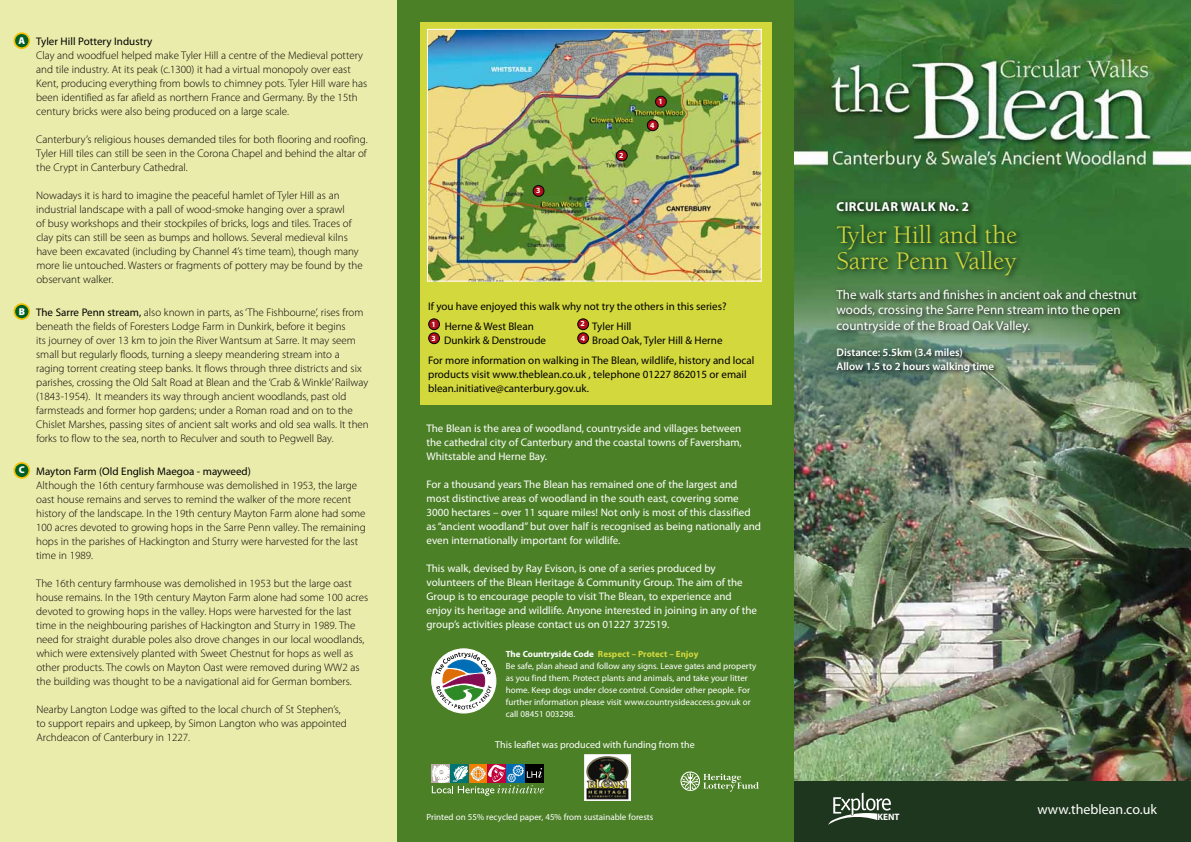
<style>
.page{position:relative;width:1191px;height:842px;background:#fff}
.page>*{position:absolute;margin:0;border:0;box-sizing:border-box;transform-origin:0 0}
.t1{font:26px/26px "Berkeley";color:#d3d83d}
.t2{font:14px "Myriad Pro";color:#fff}
.t3{font:13px/15.6px "Myriad Pro";color:#fff}
.t4{font:700 13px "Myriad Pro";letter-spacing:.03em;color:#fff}
.t5{font:300 11px/14px "Myriad Pro";color:#000}
.t6{font:11px/14px "Myriad Pro";color:#fff}
.t7{font:11px/19.7px "Myriad Pro";color:#000}
.t8{font:600 11px/13.2px "Myriad Pro";color:#fff}
.t9{font:10px "Myriad Pro";color:#fff}
.t10{font:700 9.3px "Myriad Pro";color:#fff}
.t11{font:9px/12px "Myriad Pro";color:#fff}
.t12{font:700 7.8px "Myriad Pro";color:#fff}
.s1{font-weight:900;font-size:9.9px;color:#fff}
.s2{font-weight:400}
.s3{font-weight:700}
.s4{font-weight:700;color:#d3d83d}
</style>
<div class="page">
<img style="left:793px;top:0;width:398px;height:781px">
<div style="left:0;top:0;width:397px;height:842px;background:#eaecab"></div>
<div style="left:793px;top:781px;width:398px;height:61px;background:#1d361d"></div>
<div style="left:397px;top:0;width:396px;height:842px;background:#4c8027"></div>
<div style="left:420px;top:23px;width:352px;height:382px;background:#d3d83d"></div>
<div style="left:432px;top:649px;width:64px;height:64px;background:#fff;border-radius:50%"></div>
<div style="left:431px;top:649px;width:65px;height:64px;border:1px solid #fff;border-radius:50%"></div>
<svg style="left:435px;top:652px;width:56px;height:57px"></svg>
<img style="left:429px;top:31px;width:330px;height:249px">
<div style="left:427px;top:29px;width:334px;height:253px;border:1px solid #fff"></div>
<div style="left:525px;top:764px;width:18px;height:19px;background:#000"></div>
<div style="left:506px;top:764px;width:19px;height:19px;background:#006ab3"></div>
<div style="left:469px;top:764px;width:18px;height:19px;background:#ee7f00"></div>
<div style="left:431px;top:764px;width:19px;height:19px;background:#baaca7"></div>
<div style="left:487px;top:764px;width:19px;height:19px;background:#c1003b"></div>
<div style="left:450px;top:764px;width:19px;height:19px;background:#007373"></div>
<svg style="left:432px;top:765px;width:112px;height:31px"></svg>
<svg style="left:680px;top:771px;width:79px;height:21px"></svg>
<div style="left:14px;top:33px;width:15px;height:15px;background:#006126;border-radius:50%"></div>
<div style="left:13px;top:32px;width:17px;height:17px;border:2px solid #f4c000;border-radius:50%"></div>
<div style="left:14px;top:304px;width:15px;height:15px;background:#006126;border-radius:50%"></div>
<div style="left:13px;top:303px;width:17px;height:17px;border:2px solid #f4c000;border-radius:50%"></div>
<div style="left:14px;top:463px;width:15px;height:15px;background:#006126;border-radius:50%"></div>
<div style="left:13px;top:462px;width:17px;height:17px;border:2px solid #f4c000;border-radius:50%"></div>
<svg style="left:832px;top:199px;width:310px;height:180px;background:#4b794a"></svg>
<svg style="left:828px;top:793px;width:63px;height:32px"></svg>
<div style="left:429px;top:319px;width:10px;height:11px;background:#b30e1c;border-radius:50%"></div>
<div style="left:428px;top:318px;width:12px;height:12px;border:1px solid #000;border-radius:50%"></div>
<div style="left:578px;top:319px;width:10px;height:11px;background:#b30e1c;border-radius:50%"></div>
<div style="left:577px;top:318px;width:12px;height:12px;border:1px solid #000;border-radius:50%"></div>
<div style="left:429px;top:333px;width:10px;height:11px;background:#b30e1c;border-radius:50%"></div>
<div style="left:428px;top:332px;width:12px;height:12px;border:1px solid #000;border-radius:50%"></div>
<div style="left:578px;top:333px;width:10px;height:11px;background:#b30e1c;border-radius:50%"></div>
<div style="left:577px;top:332px;width:12px;height:12px;border:1px solid #000;border-radius:50%"></div>
<img style="left:584px;top:755px;width:46px;height:46px">
<div style="left:655px;top:96px;width:11px;height:11px;background:#b30e1c;border-radius:50%"></div>
<div style="left:655px;top:96px;width:12px;height:12px;border:1px solid #000;border-radius:50%"></div>
<div style="left:647px;top:120px;width:11px;height:11px;background:#b30e1c;border-radius:50%"></div>
<div style="left:647px;top:119px;width:11px;height:12px;border:1px solid #000;border-radius:50%"></div>
<div style="left:616px;top:150px;width:11px;height:11px;background:#b30e1c;border-radius:50%"></div>
<div style="left:616px;top:150px;width:11px;height:11px;border:1px solid #000;border-radius:50%"></div>
<div style="left:533px;top:186px;width:11px;height:10px;background:#b30e1c;border-radius:50%"></div>
<div style="left:532px;top:185px;width:12px;height:12px;border:1px solid #000;border-radius:50%"></div>
<p class="t5" style="left:36px;top:35px;width:333px;text-indent:-18px"><span class="s1">A</span> <span class="s2">Tyler Hill Pottery Industry<br></span>Clay and woodfuel helped make Tyler Hill a centre of the Medieval pottery and tile industry. At its peak (c.1300) it had a virtual monopoly over east Kent, producing everything from bowls to chimney pots. Tyler Hill ware has been identified as far afield as northern France and Germany. By the 15th century bricks were also being produced on a large scale.</p>
<p class="t5" style="left:36px;top:133px;width:333px;text-align:justify">Canterbury’s religious houses demanded tiles for both flooring and roofing.<br>Tyler Hill tiles can still be seen in the Corona Chapel and behind the altar of the Crypt in Canterbury Cathedral.</p>
<p class="t5" style="left:36px;top:189px;width:328px">Nowadays it is hard to imagine the peaceful hamlet of Tyler Hill as an industrial landscape with a pall of wood-smoke hanging over a sprawl<br>of busy workshops and their stockpiles of bricks, logs and tiles. Traces of clay pits can still be seen as bumps and hollows. Several medieval kilns have been excavated (including by Channel 4’s time team), though many more lie untouched. Wasters or fragments of pottery may be found by the observant walker.</p>
<p class="t5" style="left:36px;top:305px;width:334px;text-indent:-17px"><span class="s1">B</span> <span class="s2">The Sarre Penn stream,</span> also known in parts, as‘The Fishbourne’, rises from beneath the fields of Foresters Lodge Farm in Dunkirk, before it begins<br>its journey of over 13 km to join the River Wantsum at Sarre. It may seem small but regularly floods, turning a sleepy meandering stream into a raging torrent creating steep banks. It flows through three districts and six parishes, crossing the Old Salt Road at Blean and the ‘Crab &amp; Winkle’ Railway (1843-1954). It meanders its way through ancient woodlands, past old farmsteads and former hop gardens; under a Roman road and on to the Chislet Marshes, passing sites of ancient salt works and old sea walls. It then forks to flow to the sea, north to Reculver and south to Pegwell Bay.</p>
<p class="t5" style="left:36px;top:464px;width:331px;text-indent:-17px"><span class="s1">C</span> <span class="s2">Mayton Farm (Old English Maegoa - mayweed)<br></span>Although the 16th century farmhouse was demolished in 1953, the large oast house remains and serves to remind the walker of the more recent history of the landscape. In the 19th century Mayton Farm alone had some 100 acres devoted to growing hops in the Sarre Penn valley. The remaining hops in the parishes of Hackington and Sturry were harvested for the last time in 1989.</p>
<p class="t5" style="left:36px;top:576px;width:333px">The 16th century farmhouse was demolished in 1953 but the large oast house remains. In the 19th century Mayton Farm alone had some 100 acres devoted to growing hops in the valley. Hops were harvested for the last time in the neighbouring parishes of Hackington and Sturry in 1989. The need for straight durable poles also drove changes in our local woodlands, which were extensively planted with Sweet Chestnut for hops as well as other products. The cowls on Mayton Oast were removed during WW2 as the building was thought to be a navigational aid for German bombers.</p>
<p class="t5" style="left:36px;top:702px;width:312px">Nearby Langton Lodge was gifted to the local church of St Stephen’s, to support repairs and upkeep, by Simon Langton who was appointed<br>Archdeacon of Canterbury in 1227.</p>
<p class="t12" style="left:658px;top:96px;width:6px">1</p>
<p class="t12" style="left:536px;top:186px;width:6px">3</p>
<p class="t12" style="left:619px;top:150px;width:6px">2</p>
<p class="t12" style="left:650px;top:120px;width:6px">4</p>
<p class="t7" style="left:431px;top:297px;width:296px;text-indent:-3px">If you have enjoyed this walk why not try the others in this series?<br><sup>1</sup> Herne &amp; West Blean</p>
<p class="t7" style="left:580px;top:316px;width:53px"><sup>2</sup> Tyler Hill</p>
<p class="t7" style="left:431px;top:330px;width:116px"><sup>3</sup> Dunkirk &amp; Denstroude</p>
<p class="t7" style="left:428px;top:330px;width:328px;text-indent:152px"><sup>4</sup> Broad Oak, Tyler Hill &amp; Herne<br>For more information on walking in The Blean, wildlife, history and local</p>
<p class="t7" style="left:428px;top:367px;width:320px;line-height:14px">products visit www.theblean.co.uk , telephone 01227 862015 or email blean.initiative@canterbury.gov.uk.</p>
<p class="t6" style="left:426px;top:421px;width:317px;text-align:justify">The Blean is the area of woodland, countryside and villages between the cathedral city of Canterbury and the coastal towns of Faversham, Whitstable and Herne Bay.</p>
<p class="t6" style="left:426px;top:477px;width:336px">For a thousand years The Blean has remained one of the largest and most distinctive areas of woodland in the south east, covering some 3000 hectares – over 11 square miles! Not only is most of this classified as “ancient woodland” but over half is recognised as being nationally and even internationally important for wildlife.</p>
<p class="t6" style="left:426px;top:561px;width:332px">This walk, devised by Ray Evison, is one of a series produced by volunteers of the Blean Heritage &amp; Community Group. The aim of the Group is to encourage people to visit The Blean, to experience and enjoy its heritage and wildlife. Anyone interested in joining in any of the group’s activities please contact us on 01227 372519.</p>
<p class="t11" style="left:506px;top:648px;width:252px"><span class="s3">The Countryside Code</span> <span class="s4">Respect – Protect – Enjoy<br></span>Be safe, plan ahead and follow any signs. Leave gates and property as you find them. Protect plants and animals, and take your litter home. Keep dogs under close control. Consider other people. For further information please visit www.countrysideaccess.gov.uk or call 08451 003298.</p>
<p class="t9" style="left:495px;top:739px;width:201px">This leaflet was produced with funding from the</p>
<p class="t11" style="left:426px;top:811px;width:228px">Printed on 55% recycled paper, 45% from sustainable forests</p>
<p class="t4" style="left:836px;top:198px;width:134px">Circular Walk No. 2</p>
<h1 class="t1" style="left:836px;top:222px;width:182px">Tyler Hill and the<br>Sarre Penn Valley</h1>
<p class="t3" style="left:836px;top:286px;width:302px">The walk starts and finishes in ancient oak and chestnut woods, crossing the Sarre Penn stream into the open countryside of the Broad Oak Valley.</p>
<p class="t8" style="left:836px;top:346px;width:159px">Distance: 5.5km (3.4 miles)<br>Allow 1.5 to 2 hours walking time</p>
<p class="t10" style="left:877px;top:811px;width:24px">KENT</p>
<p class="t2" style="left:1037px;top:801px;width:121px">www.theblean.co.uk</p>
</div>
